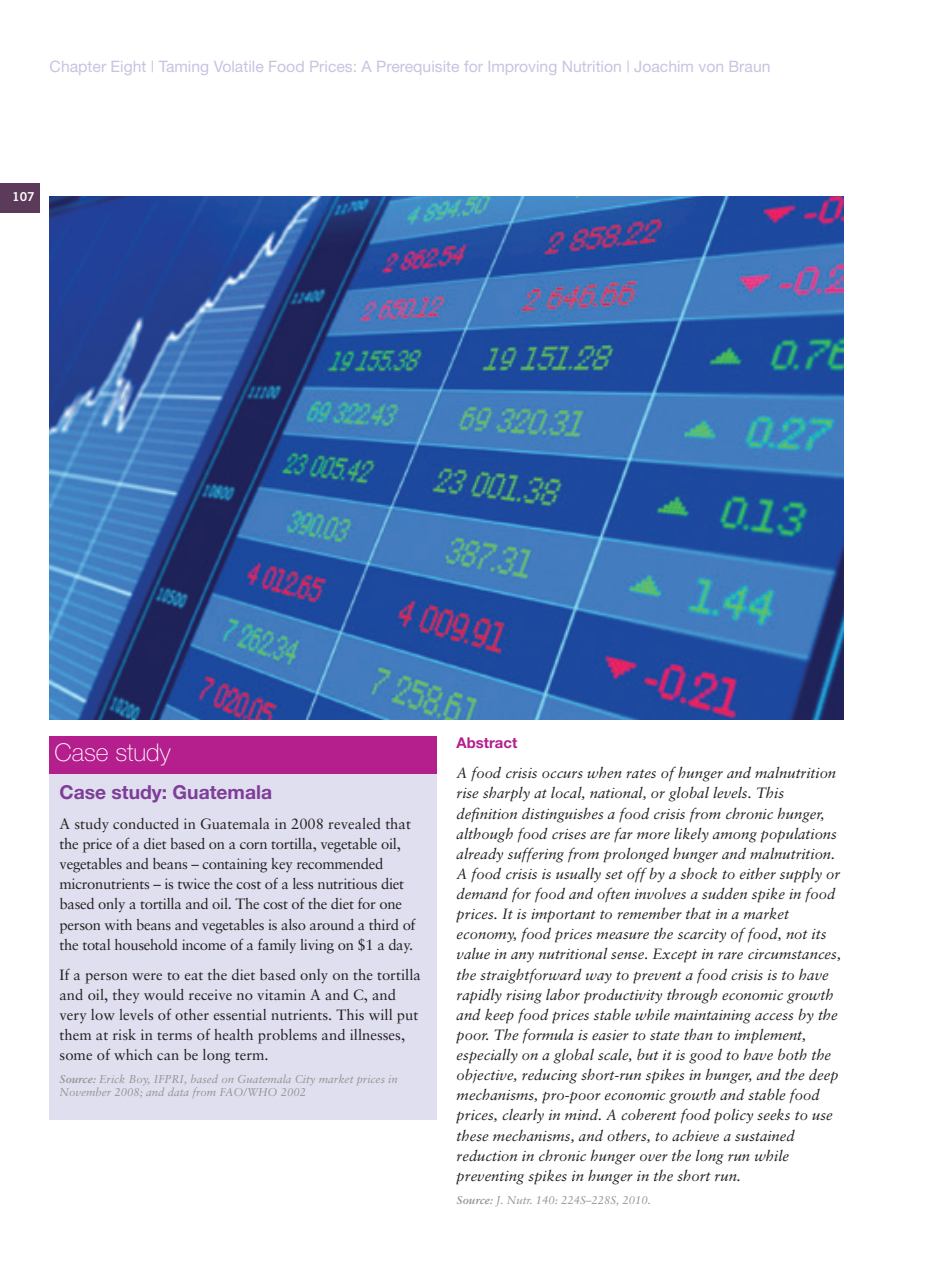
<style>
.page{position:relative;width:943px;height:1265px;background:#fff}
.page>*{position:absolute;margin:0;border:0;box-sizing:border-box;transform-origin:0 0}
.Bullets{font:100 24.5px "Helvetica Neue";color:#fff}
.Text_bold_1{font:700 19.25px "Helvetica Neue";color:#7e3e98}
.Chapter_details_page{font:15.75px "Helvetica Neue";color:#c6c4e1}
.Quote_within_text{font:italic 14.88px/20.1px "Sabon";color:#231f20}
.Text{font:14.88px/20.1px "Sabon";letter-spacing:-.02em;color:#231f20}
.Text-2{font:14.88px/20.1px "Sabon";color:#231f20}
.Text_bold_2{font:700 14.88px "Helvetica Neue";color:#b41e8d}
.t1{font:12.25px "Trade Gothic Bold Two";color:#fff}
.Text-3{font:italic 11.38px/13.1px "Sabon";color:#939598}
.Source{font:italic 11.38px "Sabon";color:#939598}
.s1{font-weight:700}
</style>
<div class="page">
<div style="left:0;top:184px;width:40px;height:29px;background:#5b3a5a"></div>
<img style="left:50px;top:197px;width:793px;height:522px">
<div style="left:50px;top:774px;width:387px;height:345px;background:#e0dfef"></div>
<div style="left:50px;top:737px;width:387px;height:37px;background:#b41e8d"></div>
<p class="Chapter_details_page" style="left:50px;top:57px;width:722px">Chapter Eight | Taming Volatile Food Prices: A Prerequisite for Improving Nutrition | Joachim von Braun</p>
<p class="t1" style="left:12px;top:189px;width:24px">107</p>
<p class="Bullets" style="left:55px;top:738px;width:118px">Case study</p>
<p class="Text_bold_1" style="left:60px;top:780px;width:214px">Case study: Guatemala</p>
<p class="Text" style="left:60px;top:813px;width:357px">A study conducted in Guatemala in 2008 revealed that the price of a diet based on a corn tortilla, vegetable oil, vegetables and beans – containing key recommended micronutrients – is twice the cost of a less nutritious diet based only a tortilla and oil. The cost of the diet for one person with beans and vegetables is also around a third of the total household income of a family living on $1 a day.</p>
<p class="Text-2" style="left:60px;top:964px;width:363px">If a person were to eat the diet based only on the tortilla and oil, they would receive no vitamin A and C, and very low levels of other essential nutrients. This will put them at risk in terms of health problems and illnesses, some of which can be long term.</p>
<p class="Text-3" style="left:60px;top:1073px;width:340px"><span class="s1">Source:</span> Erick Boy, IFPRI, based on Guatemala City market prices in<br>November 2008; and data from FAO/WHO 2002</p>
<p class="Text_bold_2" style="left:456px;top:734px;width:62px">Abstract</p>
<p class="Quote_within_text" style="left:456px;top:763px;width:386px">A food crisis occurs when rates of hunger and malnutrition rise sharply at local, national, or global levels. This definition distinguishes a food crisis from chronic hunger, although food crises are far more likely among populations already suffering from prolonged hunger and malnutrition.<br>A food crisis is usually set off by a shock to either supply or demand for food and often involves a sudden spike in food prices. It is important to remember that in a market economy, food prices measure the scarcity of food, not its value in any nutritional sense. Except in rare circumstances, the straightforward way to prevent a food crisis is to have rapidly rising labor productivity through economic growth and keep food prices stable while maintaining access by the poor. The formula is easier to state than to implement, especially on a global scale, but it is good to have both the objective, reducing short-run spikes in hunger, and the deep mechanisms, pro-poor economic growth and stable food prices, clearly in mind. A coherent food policy seeks to use these mechanisms, and others, to achieve a sustained reduction in chronic hunger over the long run while preventing spikes in hunger in the short run.</p>
<p class="Source" style="left:456px;top:1193px;width:196px"><span class="s1">Source:</span> J. Nutr. 140: 224S–228S, 2010.</p>
</div>
